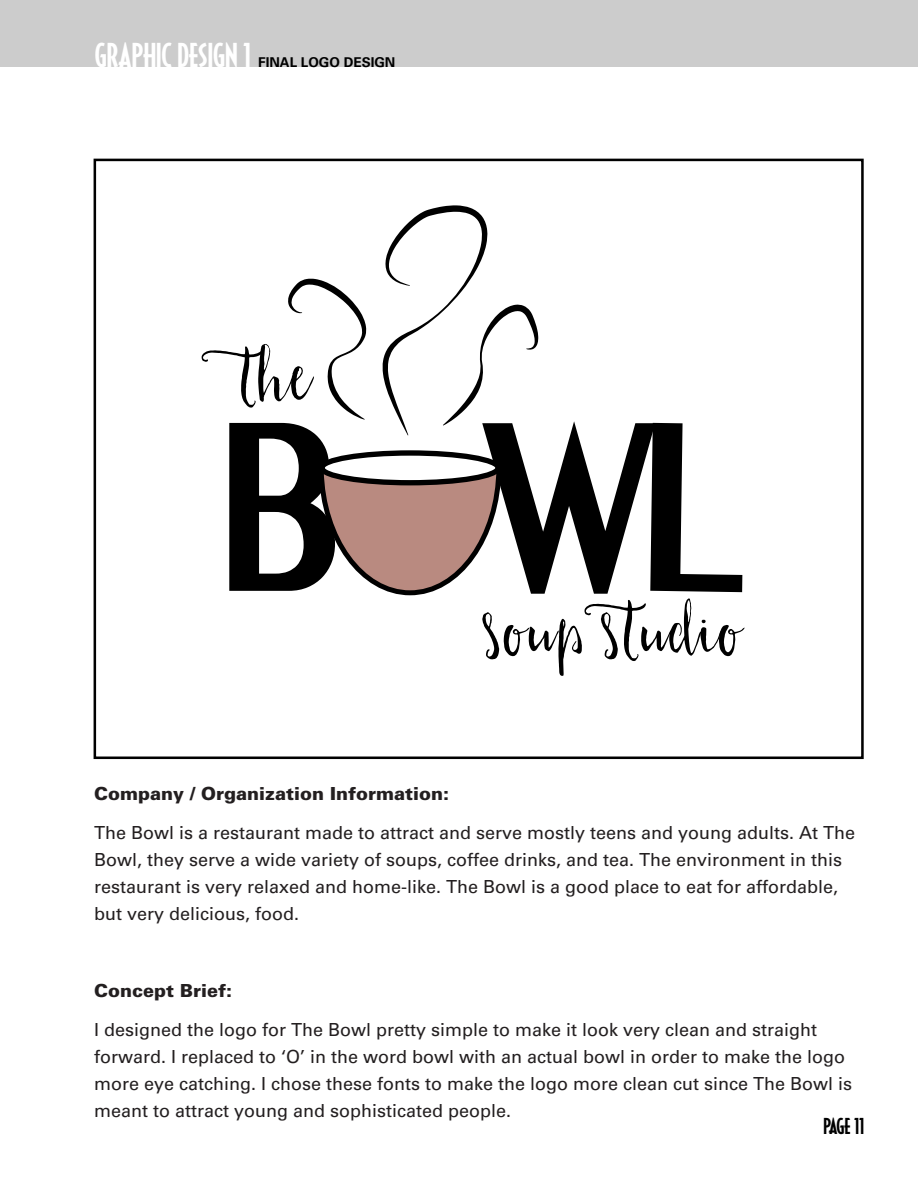
<style>
.page{position:relative;width:918px;height:1188px;background:#fff}
.page>*{position:absolute;margin:0;border:0;box-sizing:border-box;transform-origin:0 0}
.t1{font:31.5px "Decotura ICG";color:#fff}
.t2{font:21px "Decotura ICG";letter-spacing:-.03em;color:#000}
.t3{font:18px/27px "Univers";color:#231f20}
.t4{font:900 18px "Univers";color:#231f20}
.t5{font:700 13.5px "Univers";color:#000}
</style>
<div class="page">
<div style="left:0;top:0;width:918px;height:66px;background:#ccc"></div>
<div style="left:94px;top:159px;width:770px;height:600px;border:3px solid #000"></div>
<svg style="left:201px;top:205px;width:544px;height:471px"></svg>
<svg style="left:322px;top:453px;width:176px;height:30px"></svg>
<div style="left:319px;top:450px;width:182px;height:35px;border:5px solid #000;border-radius:50%"></div>
<h1 class="t1" style="left:95px;top:36px;width:157px">GRAPHIC DESIGN 1</h1>
<p class="t5" style="left:258px;top:55px;width:139px">FINAL LOGO DESIGN</p>
<p class="t4" style="left:94px;top:782px;width:356px">Company / Organization Information:</p>
<p class="t3" style="left:94px;top:819px;width:763px">The Bowl is a restaurant made to attract and serve mostly teens and young adults. At The Bowl, they serve a wide variety of soups, coffee drinks, and tea. The environment in this restaurant is very relaxed and home-like. The Bowl is a good place to eat for affordable, but very delicious, food.</p>
<p class="t4" style="left:94px;top:979px;width:139px">Concept Brief:</p>
<p class="t3" style="left:94px;top:1016px;width:760px">I designed the logo for The Bowl pretty simple to make it look very clean and straight forward. I replaced to ‘O’ in the word bowl with an actual bowl in order to make the logo more eye catching. I chose these fonts to make the logo more clean cut since The Bowl is meant to attract young and sophisticated people.</p>
<p class="t2" style="left:824px;top:1114px;width:42px">PAGE 11</p>
</div>
